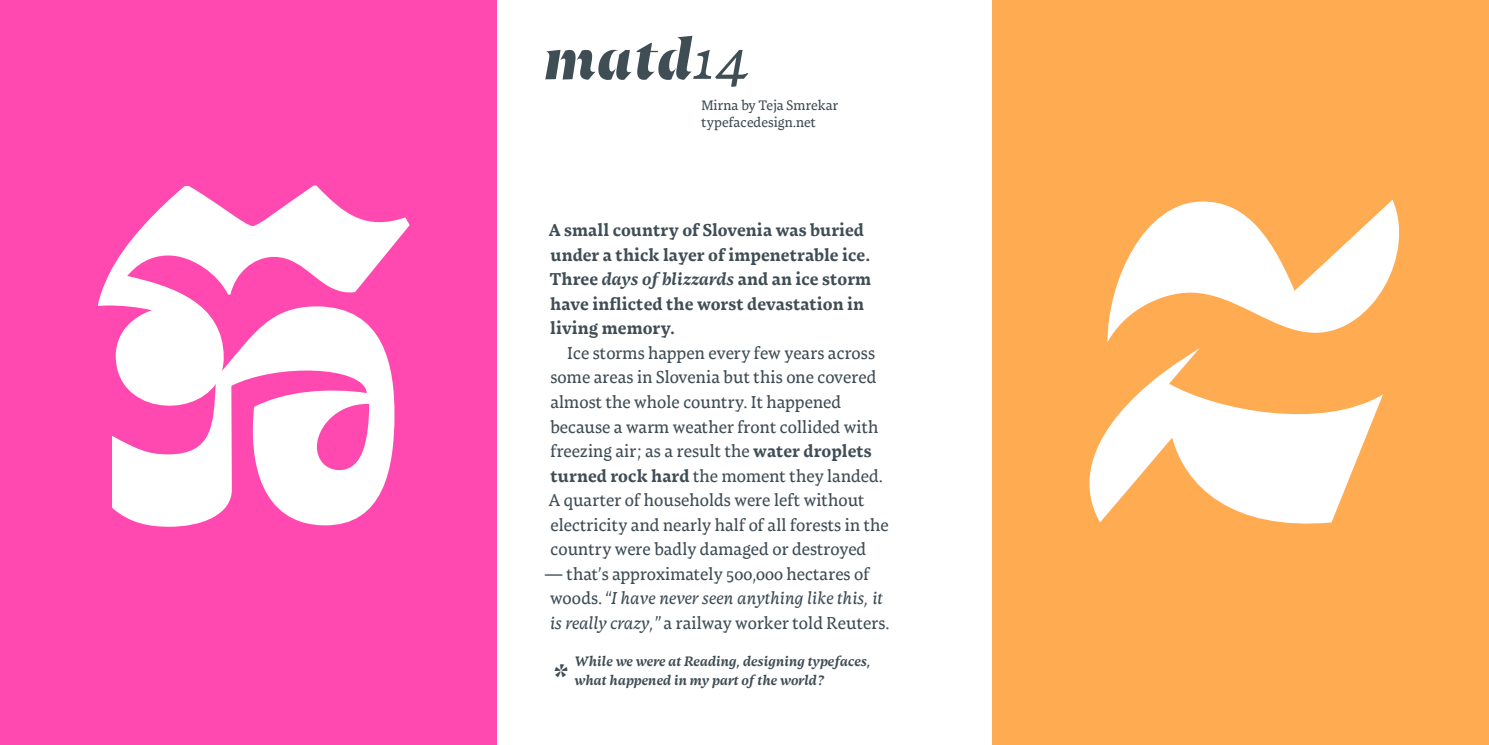
<style>
.page{position:relative;width:1489px;height:745px;background:#fff}
.page>*{position:absolute;margin:0;border:0;box-sizing:border-box;transform-origin:0 0}
.t1{font:700 627.2px "MATD1314 Teja Smrekar Mirna Bold Italic Stencil";color:#fff}
.t2{font:700 475.12px "MATD1314 Teja Smrekar Mirna Khmer";color:#fff}
.t3{font:700 58.1px "MATD1314 Teja Smrekar Mirna Bold Italic Stencil";color:#3f4d55}
.t4{font:italic 700 32.2px "MATD1314 Teja Smrekar Mirna";color:#3f4d55}
.t5{font:17.5px/24.5px "MATD1314 Teja Smrekar Mirna";color:#3f4d55}
.t6{font:700 17.5px/24.5px "MATD1314 Teja Smrekar Mirna";color:#3f4d55}
.t7{font:italic 700 14px "MATD1314 Teja Smrekar Mirna";color:#3f4d55}
.t8{font:14px/17.5px "MATD1314 Teja Smrekar Mirna";color:#3f4d55}
.s1{font-family:"MATD1314 Teja Smrekar Mirna";font-weight:400;font-style:italic}
.s2{font-style:italic}
.s3{font-weight:700}
</style>
<div class="page">
<div style="left:0;top:0;width:496px;height:744px;background:#ff48b0"></div>
<div style="left:992px;top:0;width:496px;height:744px;background:#ffab51"></div>
<h2 class="t2" style="left:79px;top:75px;width:351px">ក</h2>
<h3 class="t3" style="left:543px;top:25px;width:208px">matd<span class="s1">14</span></h3>
<p class="t8" style="left:701px;top:96px;width:138px">Mirna by Teja Smrekar typefacedesign.net</p>
<p class="t6" style="left:549px;top:217px;width:324px">A small country of Slovenia was buried under a thick layer of impenetrable ice.<br>Three <span class="s2">days of blizzards</span> and an ice storm have inflicted the worst devastation in living memory.</p>
<p class="t5" style="left:549px;top:340px;width:341px;text-indent:18px">Ice storms happen every few years across some areas in Slovenia but this one covered almost the whole country. It happened because a warm weather front collided with freezing air; as a result the <span class="s3">water droplets turned rock hard</span> the moment they landed.<br>A quarter of households were left without electricity and nearly half of all forests in the country were badly damaged or destroyed</p>
<p class="t5" style="left:550px;top:560px;width:341px;text-indent:-5px">— that’s approximately 500,000 hectares of woods. <span class="s2">“I have never seen anything like this, it is really crazy,”</span> a railway worker told Reuters.</p>
<p class="t7" style="left:574px;top:651px;width:297px">While we were at Reading, designing typefaces,</p>
<h3 class="t4" style="left:551px;top:654px;width:18px">*</h3>
<p class="t7" style="left:574px;top:670px;width:251px">what happened in my part of the world?</p>
<h1 class="t1" style="left:1079px;top:-71px;width:329px">z</h1>
</div>
